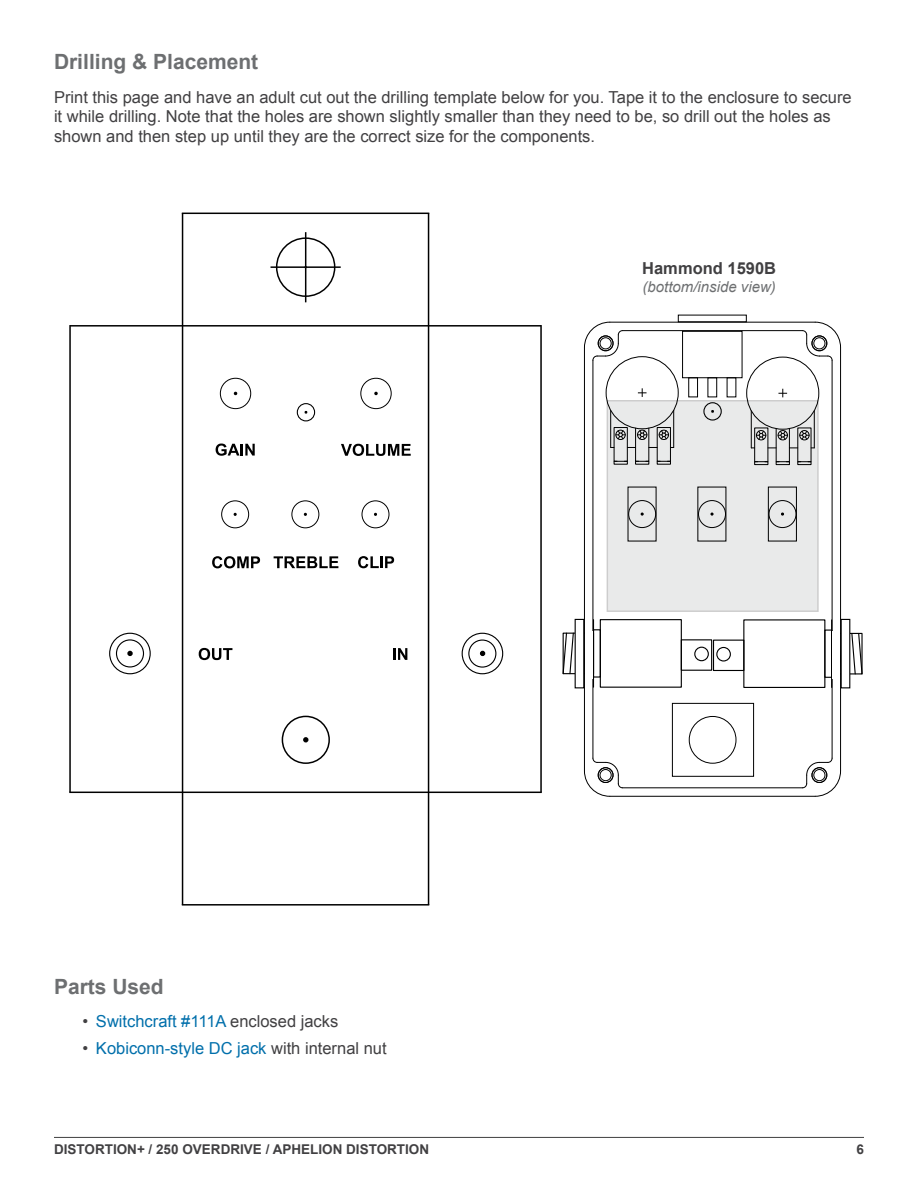
<style>
.page{position:relative;width:918px;height:1188px;background:#fff}
.page>*{position:absolute;margin:0;border:0;box-sizing:border-box;transform-origin:0 0}
.t1{font:700 21px "Arial";color:#6d6f71}
.t2{font:16.5px/19.8px "Arial";color:#414042}
.t3{font:16.5px "Arial";color:#006fab}
.t4{font:700 16.5px "Arial";color:#414042}
.t5{font:italic 15px "Arial";color:#6d6f71}
.t6{font:700 13.5px "Arial";color:#414042}
.s1{color:#414042}
</style>
<div class="page">
<hr style="left:54px;top:1137px;width:810px;height:1px;background:#404040">
<div style="left:220px;top:378px;width:31px;height:31px;border:1px solid #000;border-radius:50%"></div>
<hr style="left:69px;top:325px;width:2px;height:467px;background:#000">
<hr style="left:182px;top:904px;width:247px;height:2px;background:#000">
<hr style="left:540px;top:325px;width:2px;height:467px;background:#000">
<hr style="left:182px;top:213px;width:247px;height:1px;background:#000">
<hr style="left:70px;top:325px;width:471px;height:2px;background:#000">
<hr style="left:69px;top:792px;width:473px;height:1px;background:#000">
<hr style="left:182px;top:213px;width:1px;height:692px;background:#000">
<hr style="left:428px;top:213px;width:1px;height:692px;background:#000">
<div style="left:109px;top:633px;width:42px;height:41px;border:1px solid #000;border-radius:50%"></div>
<div style="left:116px;top:639px;width:28px;height:29px;border:1px solid #000;border-radius:50%"></div>
<div style="left:462px;top:633px;width:41px;height:41px;border:1px solid #000;border-radius:50%"></div>
<div style="left:468px;top:640px;width:28px;height:28px;border:1px solid #000;border-radius:50%"></div>
<div style="left:282px;top:716px;width:48px;height:48px;border:2px solid #000;border-radius:50%"></div>
<svg style="left:303px;top:737px;width:5px;height:5px"></svg>
<div style="left:360px;top:378px;width:32px;height:31px;border:1px solid #000;border-radius:50%"></div>
<svg style="left:374px;top:392px;width:4px;height:3px"></svg>
<div style="left:276px;top:237px;width:59px;height:60px;border:2px solid #000;border-radius:50%"></div>
<hr style="left:271px;top:266px;width:70px;height:2px;background:#000">
<hr style="left:305px;top:232px;width:1px;height:70px;background:#000">
<div style="left:297px;top:403px;width:18px;height:18px;border:1px solid #000;border-radius:50%"></div>
<div style="left:607px;top:401px;width:211px;height:210px;background:#e9eaea"></div>
<svg style="left:127px;top:651px;width:6px;height:5px"></svg>
<svg style="left:480px;top:651px;width:5px;height:5px"></svg>
<div style="left:703px;top:402px;width:19px;height:19px;border:1px solid #000;border-radius:50%"></div>
<hr style="left:832px;top:360px;width:1px;height:398px;background:#000">
<hr style="left:623px;top:787px;width:179px;height:1px;background:#000">
<hr style="left:623px;top:330px;width:179px;height:1px;background:#000">
<hr style="left:593px;top:360px;width:1px;height:398px;background:#000">
<svg style="left:802px;top:757px;width:39px;height:40px"></svg>
<hr style="left:840px;top:348px;width:1px;height:423px;background:#000">
<svg style="left:802px;top:321px;width:39px;height:40px"></svg>
<hr style="left:610px;top:322px;width:205px;height:1px;background:#000">
<hr style="left:610px;top:796px;width:205px;height:1px;background:#000">
<svg style="left:584px;top:321px;width:39px;height:40px"></svg>
<hr style="left:584px;top:348px;width:1px;height:423px;background:#000">
<svg style="left:584px;top:757px;width:39px;height:40px"></svg>
<div style="left:678px;top:315px;width:69px;height:7px;border:1px solid #000"></div>
<div style="left:682px;top:331px;width:60px;height:47px;border:1px solid #000"></div>
<div style="left:688px;top:377px;width:10px;height:20px;border:1px solid #000"></div>
<div style="left:708px;top:377px;width:9px;height:20px;border:1px solid #000"></div>
<div style="left:689px;top:716px;width:47px;height:48px;border:1px solid #000;border-radius:50%"></div>
<div style="left:672px;top:703px;width:82px;height:74px;border:1px solid #000"></div>
<div style="left:600px;top:619px;width:82px;height:69px;border:1px solid #000"></div>
<div style="left:681px;top:639px;width:31px;height:32px;border:1px solid #000"></div>
<div style="left:694px;top:647px;width:15px;height:14px;border:1px solid #000;border-radius:50%"></div>
<div style="left:593px;top:629px;width:8px;height:49px;border:1px solid #000"></div>
<svg style="left:562px;top:632px;width:13px;height:43px"></svg>
<hr style="left:593px;top:620px;width:1px;height:67px;background:#000">
<div style="left:743px;top:619px;width:82px;height:69px;border:1px solid #000"></div>
<div style="left:713px;top:640px;width:31px;height:31px;border:1px solid #000"></div>
<div style="left:716px;top:647px;width:15px;height:15px;border:1px solid #000;border-radius:50%"></div>
<div style="left:824px;top:630px;width:8px;height:48px;border:1px solid #000"></div>
<svg style="left:850px;top:632px;width:13px;height:43px"></svg>
<hr style="left:831px;top:620px;width:1px;height:67px;background:#000">
<div style="left:832px;top:631px;width:8px;height:47px;background:#fff"></div>
<div style="left:575px;top:619px;width:9px;height:69px;border:1px solid #000"></div>
<div style="left:841px;top:619px;width:9px;height:69px;border:1px solid #000"></div>
<svg style="left:778px;top:389px;width:9px;height:8px"></svg>
<hr style="left:751px;top:411px;width:1px;height:37px;background:#000">
<hr style="left:814px;top:411px;width:1px;height:37px;background:#000">
<div style="left:778px;top:430px;width:10px;height:10px;border:1px solid #000;border-radius:50%"></div>
<svg style="left:778px;top:430px;width:9px;height:10px"></svg>
<svg style="left:756px;top:430px;width:10px;height:10px"></svg>
<div style="left:799px;top:430px;width:10px;height:10px;border:1px solid #000;border-radius:50%"></div>
<svg style="left:800px;top:430px;width:9px;height:10px"></svg>
<div style="left:754px;top:428px;width:14px;height:34px;border:1px solid #000"></div>
<svg style="left:797px;top:461px;width:15px;height:4px"></svg>
<div style="left:776px;top:428px;width:14px;height:34px;border:1px solid #000"></div>
<svg style="left:775px;top:461px;width:15px;height:4px"></svg>
<svg style="left:754px;top:461px;width:15px;height:4px"></svg>
<div style="left:746px;top:357px;width:73px;height:73px;border:1px solid #000;border-radius:50%"></div>
<svg style="left:638px;top:388px;width:9px;height:9px"></svg>
<hr style="left:610px;top:410px;width:1px;height:37px;background:#000">
<hr style="left:673px;top:410px;width:1px;height:37px;background:#000">
<div style="left:637px;top:430px;width:10px;height:10px;border:1px solid #000;border-radius:50%"></div>
<svg style="left:638px;top:430px;width:9px;height:10px"></svg>
<div style="left:615px;top:430px;width:11px;height:10px;border:1px solid #000;border-radius:50%"></div>
<svg style="left:616px;top:430px;width:9px;height:10px"></svg>
<svg style="left:659px;top:430px;width:10px;height:10px"></svg>
<div style="left:614px;top:427px;width:14px;height:35px;border:1px solid #000"></div>
<div style="left:657px;top:427px;width:14px;height:35px;border:1px solid #000"></div>
<svg style="left:656px;top:461px;width:15px;height:4px"></svg>
<div style="left:635px;top:428px;width:14px;height:34px;border:1px solid #000"></div>
<svg style="left:635px;top:461px;width:15px;height:4px"></svg>
<svg style="left:613px;top:461px;width:15px;height:4px"></svg>
<div style="left:606px;top:356px;width:73px;height:73px;border:1px solid #000;border-radius:50%"></div>
<svg style="left:199px;top:648px;width:33px;height:12px"></svg>
<svg style="left:393px;top:648px;width:14px;height:12px"></svg>
<svg style="left:216px;top:444px;width:39px;height:12px"></svg>
<svg style="left:341px;top:444px;width:70px;height:12px"></svg>
<svg style="left:358px;top:556px;width:36px;height:12px"></svg>
<svg style="left:212px;top:556px;width:48px;height:12px"></svg>
<svg style="left:274px;top:556px;width:64px;height:12px"></svg>
<div style="left:628px;top:500px;width:28px;height:28px;border:1px solid #000;border-radius:50%"></div>
<div style="left:698px;top:500px;width:28px;height:28px;border:1px solid #000;border-radius:50%"></div>
<div style="left:768px;top:487px;width:29px;height:54px;border:1px solid #000"></div>
<div style="left:769px;top:500px;width:27px;height:28px;border:1px solid #000;border-radius:50%"></div>
<div style="left:362px;top:500px;width:27px;height:28px;border:1px solid #000;border-radius:50%"></div>
<div style="left:291px;top:500px;width:28px;height:28px;border:1px solid #000;border-radius:50%"></div>
<div style="left:221px;top:500px;width:28px;height:28px;border:1px solid #000;border-radius:50%"></div>
<p class="t1" style="left:54px;top:48px;width:206px">Drilling &amp; Placement</p>
<p class="t2" style="left:54px;top:87px;width:799px">Print this page and have an adult cut out the drilling template below for you. Tape it to the enclosure to secure it while drilling. Note that the holes are shown slightly smaller than they need to be, so drill out the holes as shown and then step up until they are the correct size for the components.</p>
<p class="t4" style="left:642px;top:257px;width:135px">Hammond 1590B</p>
<p class="t5" style="left:643px;top:277px;width:135px">(bottom/inside view)</p>
<p class="t1" style="left:54px;top:973px;width:111px">Parts Used</p>
<p class="t3" style="left:82px;top:1011px;width:257px"><span class="s1">•</span> Switchcraft #111A <span class="s1">enclosed jacks</span></p>
<p class="t3" style="left:82px;top:1038px;width:306px"><span class="s1">•</span> Kobiconn-style DC jack <span class="s1">with internal nut</span></p>
<p class="t6" style="left:54px;top:1141px;width:377px">DISTORTION+ / 250 OVERDRIVE / APHELION DISTORTION</p>
<p class="t6" style="left:856px;top:1141px;width:9px">6</p>
</div>
